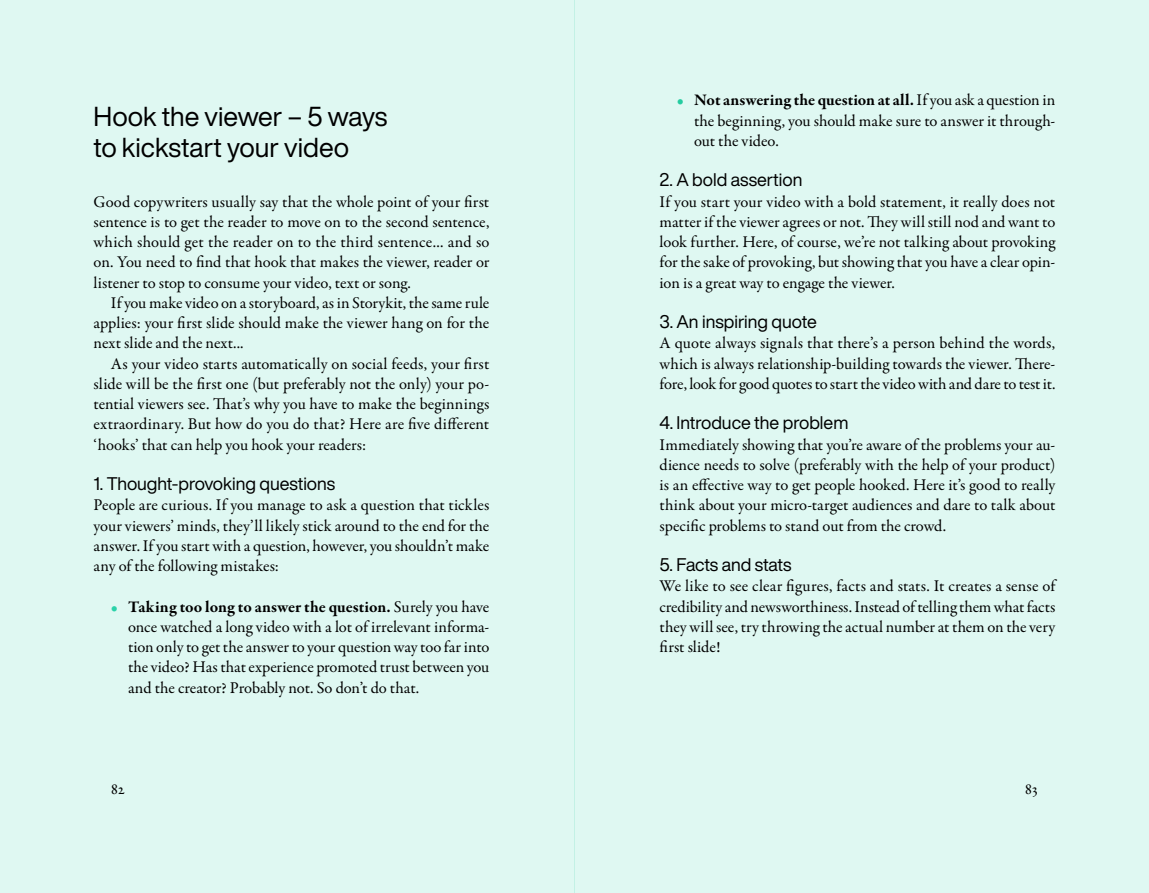
<style>
.page{position:relative;width:1149px;height:893px;background:#fff}
.page>*{position:absolute;margin:0;border:0;box-sizing:border-box;transform-origin:0 0}
.t1{font:27px/31.5px "Helvetica Now Display";color:#000}
.t2{font:18px "Helvetica Now Display";color:#000}
.t3{font:16.5px/20.2px "Garamond Premr Pro";letter-spacing:-.005em;color:#000;text-align:justify}
.s1{color:#2ad2a9}
.s2{font-weight:700}
</style>
<div class="page">
<div style="left:0;top:0;width:574px;height:893px;background:#dff8f2"></div>
<div style="left:574px;top:0;width:574px;height:893px;background:#dff8f2"></div>
<h1 class="t1" style="left:94px;top:100px;width:295px">Hook the viewer – 5 ways to kickstart your video</h1>
<p class="t3" style="left:94px;top:192px;width:397px">Good copywriters usually say that the whole point of your first sentence is to get the reader to move on to the second sentence, which should get the reader on to the third sentence... and so on. You need to find that hook that makes the viewer, reader or listener to stop to consume your video, text or song.</p>
<p class="t3" style="left:94px;top:293px;width:397px;text-indent:17px">If you make video on a storyboard, as in Storykit, the same rule applies: your first slide should make the viewer hang on for the next slide and the next...</p>
<p class="t3" style="left:94px;top:354px;width:397px;text-indent:17px">As your video starts automatically on social feeds, your first slide will be the first one (but preferably not the only) your po&shy;tential viewers see. That’s why you have to make the beginnings extraordinary. But how do you do that? Here are five different ‘hooks’ that can help you hook your readers:</p>
<p class="t2" style="left:94px;top:471px;width:243px">1. Thought-provoking questions</p>
<p class="t3" style="left:94px;top:495px;width:397px">People are curious. If you manage to ask a question that tickles your viewers’ minds, they’ll likely stick around to the end for the answer. If you start with a question, however, you shouldn’t make any of the following mistakes:</p>
<p class="t3" style="left:128px;top:597px;width:363px;text-indent:-17px"><span class="s1">•</span> <span class="s2">Taking too long to answer the question.</span> Surely you have once watched a long video with a lot of irrelevant informa&shy;tion only to get the answer to your question way too far into the video? Has that experience promoted trust between you and the creator? Probably not. So don’t do that.</p>
<p class="t3" style="left:694px;top:90px;width:362px;text-indent:-17px"><span class="s1">•</span> <span class="s2">Not answering the question at all.</span> If you ask a question in the beginning, you should make sure to answer it through&shy;out the video.</p>
<p class="t2" style="left:659px;top:167px;width:144px">2. A bold assertion</p>
<p class="t3" style="left:659px;top:192px;width:397px">If you start your video with a bold statement, it really does not matter if the viewer agrees or not. They will still nod and want to look further. Here, of course, we’re not talking about provoking for the sake of provoking, but showing that you have a clear opin&shy;ion is a great way to engage the viewer.</p>
<p class="t2" style="left:659px;top:309px;width:159px">3. An inspiring quote</p>
<p class="t3" style="left:659px;top:333px;width:397px">A quote always signals that there’s a person behind the words, which is always relationship-building towards the viewer. There&shy;fore, look for good quotes to start the video with and dare to test it.</p>
<p class="t2" style="left:659px;top:410px;width:190px">4. Introduce the problem</p>
<p class="t3" style="left:659px;top:435px;width:397px">Immediately showing that you’re aware of the problems your au&shy;dience needs to solve (preferably with the help of your product) is an effective way to get people hooked. Here it’s good to really think about your micro-target audiences and dare to talk about specific problems to stand out from the crowd.</p>
<p class="t2" style="left:659px;top:552px;width:133px">5. Facts and stats</p>
<p class="t3" style="left:659px;top:576px;width:397px">We like to see clear figures, facts and stats. It creates a sense of credibility and newsworthiness. Instead of telling them what facts they will see, try throwing the actual number at them on the very first slide!</p>
<p class="t3" style="left:111px;top:779px;width:16px">82</p>
<p class="t3" style="left:1024px;top:779px;width:15px">83</p>
</div>
